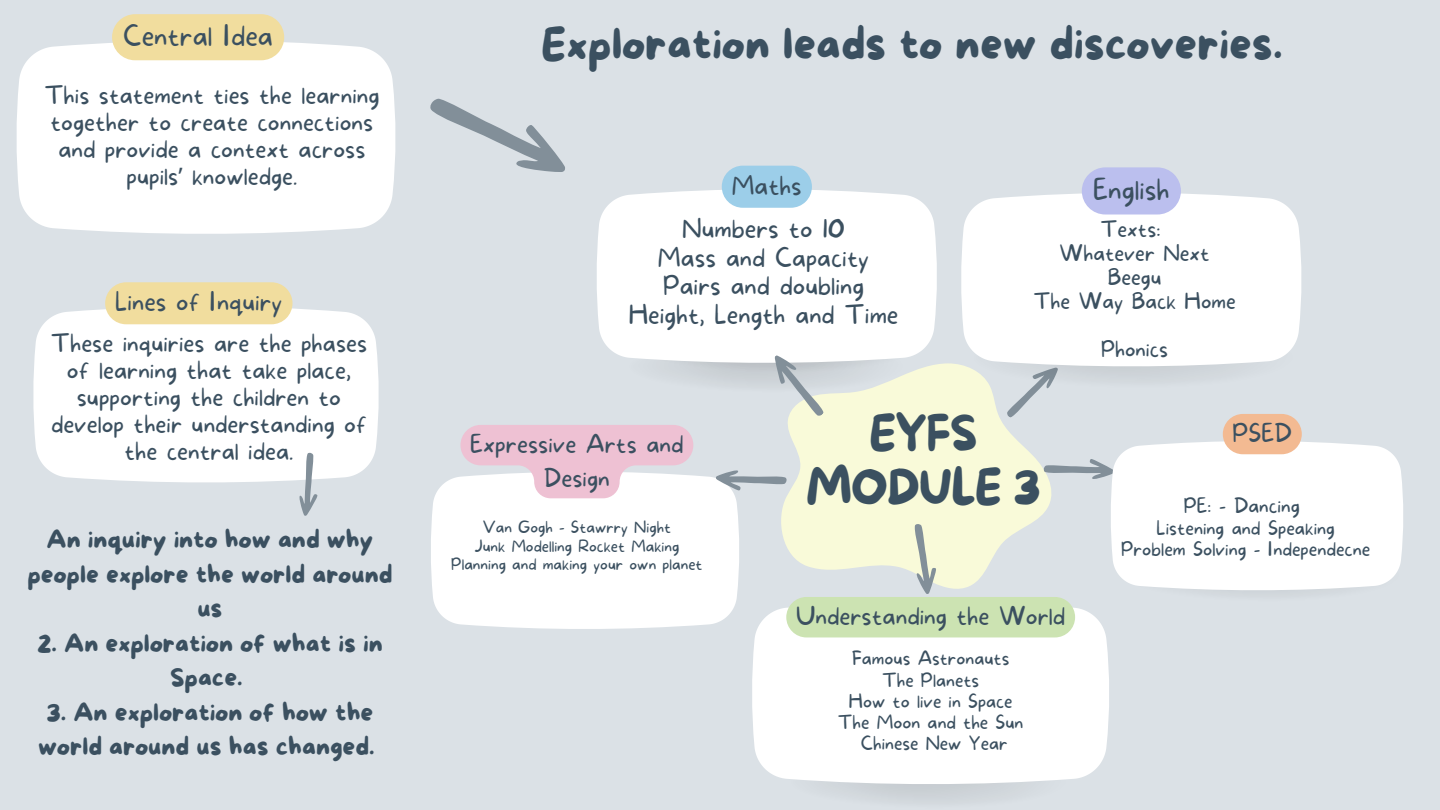
<style>
.page{position:relative;width:1440px;height:810px;background:#dbe1e6}
.page>*{position:absolute;margin:0;border:0;box-sizing:border-box;transform-origin:0 0}
.t1{font:48.2px/53.2px "More Sugar";letter-spacing:-.03em;color:#3b5060;text-align:center}
.t2{font:44.4px "More Sugar";color:#3b5060}
.t3{font:100 28.2px "More Sugar";color:#3b5060}
.t4{font:100 27.8px "More Sugar";color:#3b5060}
.t5{font:100 25.5px/28.5px "More Sugar";color:#3b5060;text-align:center}
.t6{font:100 25.3px "More Sugar";color:#3b5060}
.t7{font:100 25.2px "More Sugar";color:#3b5060}
.t8{font:25px/34.5px "More Sugar";color:#3b5060;text-align:center}
.t9{font:100 24.3px/34.1px "More Sugar";color:#3b5060;text-align:center}
.t10{font:100 24.2px/27px "More Sugar";color:#3b5060;text-align:center}
.t11{font:100 21.5px/24px "More Sugar";color:#3b5060;text-align:center}
.t12{font:100 19.9px "More Sugar";color:#3b5060}
.t13{font:100 18.9px "More Sugar";color:#3b5060}
.t14{font:100 18.5px "More Sugar";color:#3b5060}
.t15{font:100 15.9px "More Sugar";color:#3b5060}
.s1{font-family:"Noto Sans";font-weight:400}
</style>
<div class="page">
<svg style="left:781px;top:363px;width:222px;height:226px;background:#f4f6da"></svg>
<img style="left:638px;top:364px;width:288px;height:10px">
<svg style="left:597px;top:187px;width:341px;height:177px;background:#fcfcfd"></svg>
<svg style="left:722px;top:166px;width:90px;height:42px;background:#a4d1ea"></svg>
<svg style="left:764px;top:350px;width:70px;height:70px"></svg>
<svg style="left:1003px;top:390px;width:400px;height:202px"></svg>
<div style="left:431px;top:475px;width:308px;height:154px;background:#fff"></div>
<svg style="left:715px;top:465px;width:73px;height:28px"></svg>
<svg style="left:460px;top:425px;width:233px;height:73px;background:#efd1de"></svg>
<svg style="left:752px;top:600px;width:357px;height:186px;background:#fcfcfc"></svg>
<div style="left:786px;top:597px;width:289px;height:40px;background:#cce3b2;border-radius:20px"></div>
<img style="left:970px;top:368px;width:248px;height:22px">
<svg style="left:960px;top:193px;width:342px;height:175px;background:#fcfcfd"></svg>
<svg style="left:1082px;top:167px;width:99px;height:48px;background:#c0c4ee"></svg>
<svg style="left:903px;top:522px;width:39px;height:72px"></svg>
<div style="left:16px;top:42px;width:380px;height:192px;background:#fff"></div>
<svg style="left:33px;top:304px;width:346px;height:179px;background:#fcfdfd"></svg>
<svg style="left:430px;top:98px;width:135px;height:74px"></svg>
<svg style="left:296px;top:452px;width:23px;height:64px"></svg>
<svg style="left:112px;top:14px;width:172px;height:46px;background:#f0dea2"></svg>
<svg style="left:105px;top:282px;width:187px;height:42px;background:#f0dda2"></svg>
<h6 class="t4" style="left:123px;top:20px;width:151px">Central Idea</h6>
<h6 class="t10" style="left:44px;top:82px;width:337px">This statement ties the learning together to create connections and provide a context across pupils<span class="s1">’</span> knowledge.</h6>
<p class="t6" style="left:115px;top:287px;width:169px">Lines of Inquiry</p>
<h3 class="t10" style="left:51px;top:331px;width:318px">These inquiries are the phases of learning that take place, supporting the children to develop their understanding of the central idea.</h3>
<p class="t8" style="left:27px;top:524px;width:367px">An inquiry into how and why people explore the world around us</p>
<p class="t8" style="left:37px;top:628px;width:347px">2. An exploration of what is in<br>Space.</p>
<p class="t8" style="left:38px;top:697px;width:338px">3. An exploration of how the world around us has changed.</p>
<p class="t2" style="left:541px;top:21px;width:743px">Exploration leads to new discoveries.</p>
<h3 class="t7" style="left:732px;top:171px;width:71px">Maths</h3>
<p class="t5" style="left:629px;top:216px;width:271px">Numbers to 10<br>Mass and Capacity<br>Pairs and doubling<br>Height, Length and Time</p>
<p class="t3" style="left:1093px;top:173px;width:78px">English</p>
<h5 class="t11" style="left:1034px;top:218px;width:204px">Texts:<br>Whatever Next<br>Beegu<br>The Way Back Home</h5>
<h3 class="t11" style="left:1101px;top:338px;width:69px">Phonics</h3>
<p class="t9" style="left:470px;top:428px;width:215px">Expressive Arts and<br>Design</p>
<p class="t15" style="left:483px;top:518px;width:190px">Van Gogh - Stawrry Night</p>
<h5 class="t15" style="left:474px;top:536px;width:206px">Junk Modelling Rocket Making</h5>
<h2 class="t15" style="left:451px;top:555px;width:253px">Planning and making your own planet</h2>
<h5 class="t1" style="left:806px;top:409px;width:237px">EYFS<br>MODULE 3</h5>
<p class="t9" style="left:1233px;top:417px;width:61px">PSED</p>
<h5 class="t12" style="left:1184px;top:494px;width:117px">PE: - Dancing</h5>
<p class="t13" style="left:1157px;top:517px;width:180px">Listening and Speaking</p>
<h5 class="t13" style="left:1121px;top:538px;width:251px">Problem Solving - Independecne</h5>
<p class="t9" style="left:796px;top:600px;width:271px">Understanding the World</p>
<p class="t14" style="left:852px;top:648px;width:159px">Famous Astronauts</p>
<p class="t14" style="left:882px;top:669px;width:99px">The Planets</p>
<p class="t14" style="left:849px;top:690px;width:165px">How to live in Space</p>
<p class="t14" style="left:838px;top:711px;width:187px">The Moon and the Sun</p>
<h1 class="t14" style="left:861px;top:733px;width:148px">Chinese New Year</h1>
</div>
